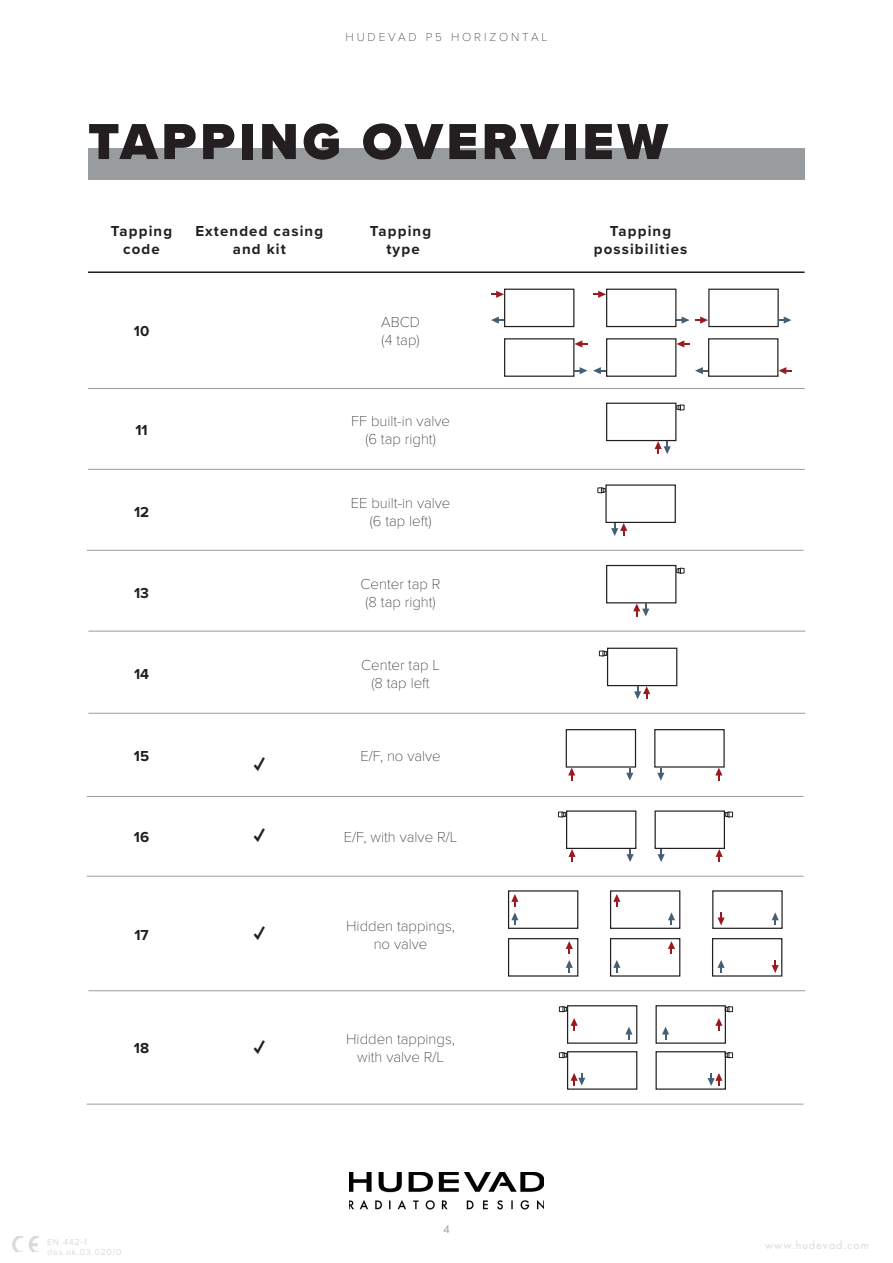
<style>
.page{position:relative;width:893px;height:1263px;background:#fff}
.page>*{position:absolute;margin:0;border:0;box-sizing:border-box;transform-origin:0 0}
.t1{font:900 52.5px "Proxima Nova";letter-spacing:.075em;color:#231f20}
.t2{font:900 21px "Proxima Nova";color:#231f20}
.t3{font:100 15px/18px "Proxima Nova T";color:#231f20;text-align:center}
.t4{font:700 15px/18px "Proxima Nova";letter-spacing:.075em;color:#231f20;text-align:center}
.t5{font:100 12px "Proxima Nova T";letter-spacing:.24em;color:#231f20}
.t6{font:12px "Futura PT";letter-spacing:.08em;color:#dcdbda}
.t7{font:12px "Futura PT";color:#999c9e}
.t8{font:9px/10.5px "Proxima Nova";letter-spacing:.075em;color:#dcdbda}
</style>
<div class="page">
<img style="left:13px;top:1237px;width:26px;height:15px">
<img style="left:349px;top:1172px;width:195px;height:37px">
<div style="left:88px;top:149px;width:717px;height:31px;background:#999c9e"></div>
<div style="left:504px;top:289px;width:70px;height:38px;border:1px solid #231f20"></div>
<svg style="left:491px;top:316px;width:13px;height:8px"></svg>
<svg style="left:491px;top:291px;width:13px;height:7px"></svg>
<svg style="left:676px;top:316px;width:13px;height:8px"></svg>
<div style="left:606px;top:289px;width:70px;height:38px;border:1px solid #231f20"></div>
<svg style="left:593px;top:291px;width:13px;height:7px"></svg>
<div style="left:708px;top:289px;width:71px;height:38px;border:1px solid #231f20"></div>
<svg style="left:695px;top:316px;width:13px;height:8px"></svg>
<svg style="left:778px;top:316px;width:13px;height:8px"></svg>
<svg style="left:778px;top:367px;width:13px;height:7px"></svg>
<div style="left:708px;top:338px;width:70px;height:39px;border:1px solid #231f20"></div>
<svg style="left:695px;top:367px;width:13px;height:7px"></svg>
<div style="left:606px;top:338px;width:70px;height:39px;border:1px solid #231f20"></div>
<svg style="left:676px;top:340px;width:13px;height:7px"></svg>
<svg style="left:593px;top:367px;width:13px;height:7px"></svg>
<div style="left:504px;top:338px;width:70px;height:39px;border:1px solid #231f20"></div>
<svg style="left:574px;top:340px;width:13px;height:7px"></svg>
<svg style="left:574px;top:367px;width:13px;height:7px"></svg>
<svg style="left:568px;top:768px;width:7px;height:13px"></svg>
<div style="left:566px;top:729px;width:70px;height:39px;border:1px solid #231f20"></div>
<svg style="left:626px;top:768px;width:7px;height:13px"></svg>
<svg style="left:715px;top:768px;width:7px;height:13px"></svg>
<div style="left:654px;top:729px;width:71px;height:39px;border:1px solid #231f20"></div>
<svg style="left:657px;top:768px;width:7px;height:13px"></svg>
<div style="left:508px;top:890px;width:70px;height:39px;border:1px solid #231f20"></div>
<svg style="left:717px;top:912px;width:8px;height:13px"></svg>
<div style="left:610px;top:890px;width:70px;height:39px;border:1px solid #231f20"></div>
<svg style="left:511px;top:894px;width:7px;height:31px"></svg>
<div style="left:712px;top:890px;width:71px;height:39px;border:1px solid #231f20"></div>
<svg style="left:613px;top:894px;width:7px;height:13px"></svg>
<svg style="left:772px;top:912px;width:7px;height:13px"></svg>
<div style="left:712px;top:938px;width:70px;height:38px;border:1px solid #231f20"></div>
<div style="left:610px;top:938px;width:70px;height:38px;border:1px solid #231f20"></div>
<svg style="left:668px;top:941px;width:7px;height:13px"></svg>
<svg style="left:613px;top:960px;width:7px;height:13px"></svg>
<div style="left:508px;top:938px;width:70px;height:38px;border:1px solid #231f20"></div>
<svg style="left:566px;top:941px;width:7px;height:13px"></svg>
<svg style="left:566px;top:960px;width:7px;height:13px"></svg>
<svg style="left:668px;top:912px;width:7px;height:13px"></svg>
<svg style="left:717px;top:960px;width:8px;height:13px"></svg>
<svg style="left:772px;top:960px;width:7px;height:13px"></svg>
<hr style="left:88px;top:388px;width:717px;height:1px;background:#999c9e">
<hr style="left:88px;top:469px;width:717px;height:1px;background:#999c9e">
<hr style="left:87px;top:550px;width:716px;height:1px;background:#999c9e">
<hr style="left:88px;top:631px;width:717px;height:1px;background:#999c9e">
<hr style="left:88px;top:713px;width:717px;height:1px;background:#999c9e">
<hr style="left:87px;top:796px;width:716px;height:1px;background:#999c9e">
<hr style="left:87px;top:876px;width:716px;height:1px;background:#999c9e">
<hr style="left:88px;top:990px;width:717px;height:1px;background:#999c9e">
<hr style="left:87px;top:1104px;width:716px;height:1px;background:#999c9e">
<hr style="left:88px;top:271px;width:717px;height:2px;background:#231f20">
<svg style="left:677px;top:405px;width:7px;height:5px"></svg>
<div style="left:606px;top:403px;width:70px;height:38px;border:1px solid #231f20"></div>
<svg style="left:655px;top:441px;width:16px;height:13px"></svg>
<svg style="left:598px;top:487px;width:7px;height:6px"></svg>
<div style="left:605px;top:484px;width:71px;height:39px;border:1px solid #231f20"></div>
<svg style="left:611px;top:523px;width:16px;height:13px"></svg>
<svg style="left:677px;top:568px;width:7px;height:5px"></svg>
<div style="left:606px;top:565px;width:70px;height:38px;border:1px solid #231f20"></div>
<svg style="left:633px;top:603px;width:16px;height:13px"></svg>
<svg style="left:599px;top:651px;width:8px;height:5px"></svg>
<div style="left:607px;top:648px;width:70px;height:38px;border:1px solid #231f20"></div>
<svg style="left:634px;top:686px;width:16px;height:13px"></svg>
<svg style="left:568px;top:849px;width:8px;height:13px"></svg>
<div style="left:566px;top:810px;width:70px;height:39px;border:1px solid #231f20"></div>
<svg style="left:626px;top:849px;width:8px;height:13px"></svg>
<svg style="left:716px;top:849px;width:7px;height:13px"></svg>
<div style="left:655px;top:810px;width:70px;height:39px;border:1px solid #231f20"></div>
<svg style="left:658px;top:849px;width:7px;height:13px"></svg>
<svg style="left:725px;top:812px;width:8px;height:5px"></svg>
<svg style="left:558px;top:812px;width:8px;height:5px"></svg>
<div style="left:567px;top:1005px;width:70px;height:39px;border:1px solid #231f20"></div>
<div style="left:655px;top:1005px;width:71px;height:39px;border:1px solid #231f20"></div>
<svg style="left:725px;top:1006px;width:8px;height:6px"></svg>
<svg style="left:559px;top:1006px;width:8px;height:6px"></svg>
<svg style="left:571px;top:1018px;width:7px;height:13px"></svg>
<svg style="left:625px;top:1026px;width:7px;height:14px"></svg>
<svg style="left:662px;top:1026px;width:7px;height:14px"></svg>
<svg style="left:715px;top:1018px;width:7px;height:13px"></svg>
<div style="left:567px;top:1051px;width:70px;height:39px;border:1px solid #231f20"></div>
<div style="left:655px;top:1051px;width:71px;height:39px;border:1px solid #231f20"></div>
<svg style="left:725px;top:1052px;width:8px;height:6px"></svg>
<svg style="left:559px;top:1052px;width:8px;height:6px"></svg>
<svg style="left:571px;top:1073px;width:14px;height:13px"></svg>
<svg style="left:708px;top:1073px;width:14px;height:13px"></svg>
<p class="t5" style="left:345px;top:28px;width:204px">HUDEVAD P5 HORIZONTAL</p>
<h1 class="t1" style="left:88px;top:102px;width:581px">TAPPING OVERVIEW</h1>
<p class="t4" style="left:111px;top:222px;width:63px">Tapping code</p>
<p class="t4" style="left:195px;top:222px;width:129px">Extended casing and kit</p>
<p class="t4" style="left:370px;top:222px;width:63px">Tapping type</p>
<p class="t4" style="left:594px;top:222px;width:95px">Tapping possibilities</p>
<p class="t4" style="left:134px;top:322px;width:17px">10</p>
<p class="t3" style="left:381px;top:312px;width:40px;text-align:left">ABCD (4 tap)</p>
<p class="t4" style="left:135px;top:421px;width:14px">11</p>
<p class="t3" style="left:351px;top:411px;width:100px">FF built-in valve (6 tap right)</p>
<p class="t4" style="left:134px;top:502px;width:17px">12</p>
<p class="t3" style="left:351px;top:492px;width:101px">EE built-in valve (6 tap left)</p>
<p class="t4" style="left:134px;top:584px;width:16px">13</p>
<p class="t3" style="left:361px;top:574px;width:81px">Center tap R (8 tap right)</p>
<p class="t4" style="left:134px;top:665px;width:17px">14</p>
<p class="t3" style="left:361px;top:655px;width:80px">Center tap L (8 tap left</p>
<p class="t4" style="left:134px;top:746px;width:17px">15</p>
<h2 class="t2" style="left:254px;top:751px;width:13px">✓</h2>
<p class="t3" style="left:360px;top:746px;width:82px">E/F, no valve</p>
<p class="t4" style="left:134px;top:828px;width:17px">16</p>
<h2 class="t2" style="left:254px;top:822px;width:13px">✓</h2>
<p class="t3" style="left:344px;top:827px;width:115px">E/F, with valve R/L</p>
<p class="t4" style="left:134px;top:925px;width:16px">17</p>
<h2 class="t2" style="left:254px;top:919px;width:13px">✓</h2>
<p class="t3" style="left:346px;top:916px;width:110px">Hidden tappings, no valve</p>
<p class="t4" style="left:134px;top:1039px;width:17px">18</p>
<h2 class="t2" style="left:254px;top:1033px;width:13px">✓</h2>
<p class="t3" style="left:346px;top:1029px;width:110px">Hidden tappings, with valve R/L</p>
<p class="t7" style="left:443px;top:1222px;width:8px">4</p>
<p class="t8" style="left:47px;top:1236px;width:76px">EN 442-1 das.uk.03.020/0</p>
<p class="t6" style="left:765px;top:1237px;width:105px">www.hudevad.com</p>
</div>
